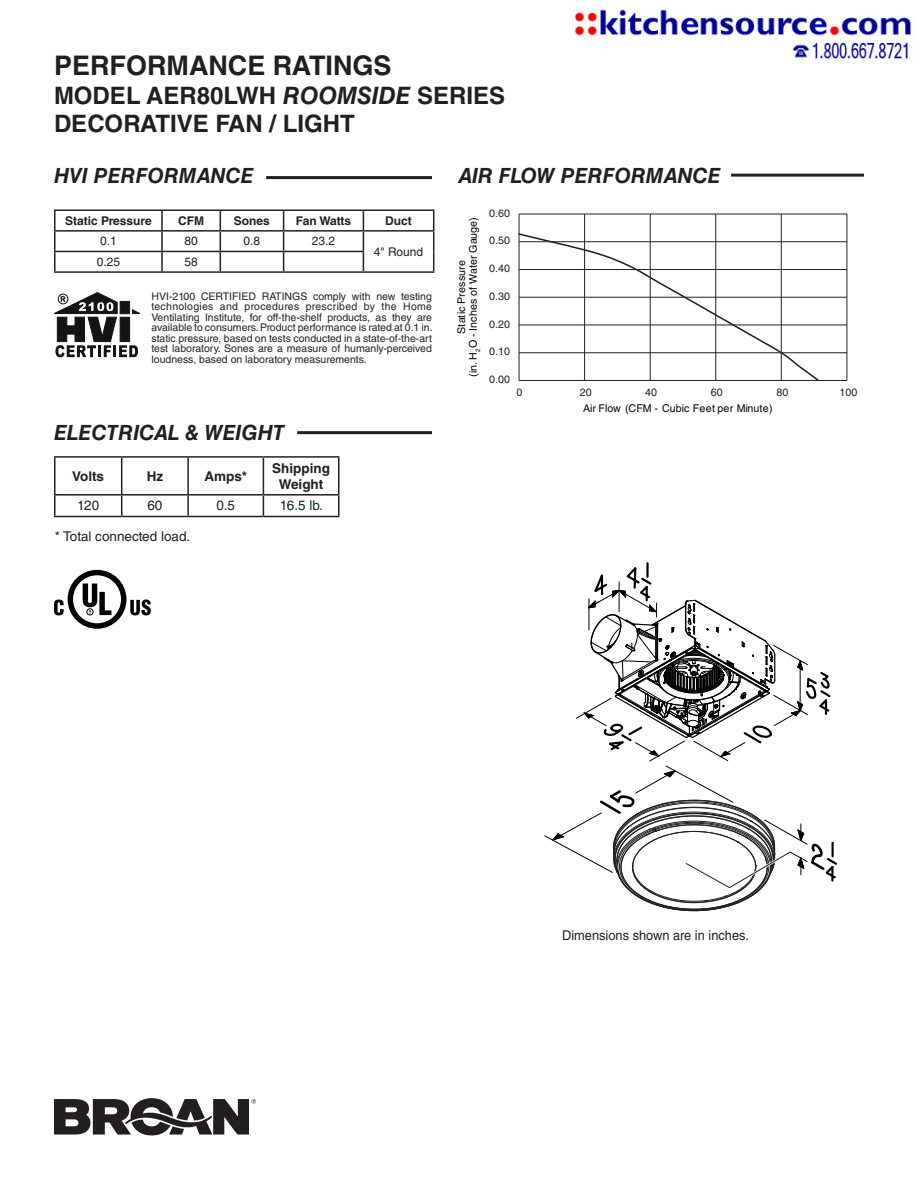
<style>
.page{position:relative;width:918px;height:1188px;background:#fff}
.page>*{position:absolute;margin:0;border:0;box-sizing:border-box;transform-origin:0 0}
.t1{font:700 27px "Helvetica LT Std";color:#231f20}
.t2{font:700 24px "Helvetica LT Std";color:#231f20}
.t3{font:italic 700 21px "Helvetica LT Std";color:#231f20}
.t4{font:13.5px "Helvetica LT Std";color:#231f20}
.t5{font:13.5px "Helvetica LT Std";color:#231f20;scale:.95 1}
.t6{font:700 13.5px "Helvetica LT Std";color:#231f20}
.t7{font:13.5px "Helvetica LT Std";color:#032c2b}
.t8{font:700 12px "Helvetica LT Std";color:#231f20}
.t9{font:12px "Helvetica LT Std";color:#231f20}
.t10{font:10.65px/11.7px "Helvetica LT Std";color:#050504;text-align:center}
.t11{font:10.65px "Helvetica LT Std";color:#231f20}
.Body_Text{font:10.5px/10.5px "Helvetica LT Std";color:#231f20;text-align:justify}
.t12{font:6.3px "Helvetica LT Std";color:#050504}
.s1{font-style:italic}
</style>
<div class="page">
<svg style="left:54px;top:1098px;width:202px;height:37px"></svg>
<hr style="left:731px;top:174px;width:133px;height:3px;background:#231f20">
<hr style="left:266px;top:176px;width:166px;height:3px;background:#231f20">
<svg style="left:54px;top:292px;width:86px;height:65px"></svg>
<hr style="left:297px;top:431px;width:135px;height:3px;background:#231f20">
<svg style="left:54px;top:570px;width:97px;height:59px"></svg>
<hr style="left:54px;top:456px;width:68px;height:2px;background:#231f20">
<hr style="left:54px;top:458px;width:2px;height:36px;background:#231f20">
<hr style="left:122px;top:456px;width:66px;height:2px;background:#231f20">
<hr style="left:121px;top:458px;width:1px;height:36px;background:#231f20">
<hr style="left:188px;top:456px;width:75px;height:2px;background:#231f20">
<hr style="left:187px;top:458px;width:2px;height:36px;background:#231f20">
<hr style="left:263px;top:456px;width:76px;height:2px;background:#231f20">
<hr style="left:263px;top:458px;width:1px;height:36px;background:#231f20">
<hr style="left:338px;top:458px;width:1px;height:36px;background:#231f20">
<hr style="left:54px;top:494px;width:68px;height:2px;background:#231f20">
<hr style="left:54px;top:496px;width:2px;height:20px;background:#231f20">
<hr style="left:122px;top:494px;width:66px;height:2px;background:#231f20">
<svg style="left:121px;top:496px;width:1px;height:20px"></svg>
<hr style="left:188px;top:494px;width:75px;height:2px;background:#231f20">
<hr style="left:187px;top:496px;width:2px;height:20px;background:#231f20">
<hr style="left:263px;top:494px;width:76px;height:2px;background:#231f20">
<svg style="left:263px;top:496px;width:1px;height:20px"></svg>
<svg style="left:338px;top:496px;width:1px;height:20px"></svg>
<hr style="left:54px;top:516px;width:68px;height:1px;background:#231f20">
<hr style="left:122px;top:516px;width:66px;height:1px;background:#231f20">
<hr style="left:188px;top:516px;width:75px;height:1px;background:#231f20">
<hr style="left:263px;top:516px;width:76px;height:1px;background:#231f20">
<hr style="left:54px;top:209px;width:108px;height:2px;background:#231f20">
<hr style="left:162px;top:209px;width:58px;height:2px;background:#231f20">
<hr style="left:220px;top:209px;width:64px;height:2px;background:#231f20">
<hr style="left:284px;top:209px;width:79px;height:2px;background:#231f20">
<hr style="left:363px;top:209px;width:71px;height:2px;background:#231f20">
<hr style="left:54px;top:230px;width:108px;height:2px;background:#231f20">
<hr style="left:162px;top:230px;width:58px;height:2px;background:#231f20">
<hr style="left:220px;top:230px;width:64px;height:2px;background:#231f20">
<hr style="left:284px;top:230px;width:79px;height:2px;background:#231f20">
<hr style="left:363px;top:230px;width:71px;height:2px;background:#231f20">
<hr style="left:54px;top:251px;width:108px;height:1px;background:#231f20">
<svg style="left:54px;top:211px;width:2px;height:60px"></svg>
<hr style="left:162px;top:251px;width:58px;height:1px;background:#231f20">
<svg style="left:161px;top:211px;width:2px;height:60px"></svg>
<hr style="left:220px;top:251px;width:64px;height:1px;background:#231f20">
<svg style="left:220px;top:211px;width:1px;height:60px"></svg>
<hr style="left:284px;top:251px;width:80px;height:1px;background:#231f20">
<svg style="left:283px;top:211px;width:1px;height:60px"></svg>
<svg style="left:363px;top:211px;width:1px;height:60px"></svg>
<svg style="left:433px;top:211px;width:1px;height:60px"></svg>
<hr style="left:54px;top:271px;width:108px;height:2px;background:#231f20">
<hr style="left:162px;top:271px;width:58px;height:2px;background:#231f20">
<hr style="left:220px;top:271px;width:64px;height:2px;background:#231f20">
<hr style="left:284px;top:271px;width:79px;height:2px;background:#231f20">
<hr style="left:363px;top:271px;width:71px;height:2px;background:#231f20">
<hr style="left:646px;top:563px;width:3px;height:14px;background:#000">
<svg style="left:544px;top:565px;width:293px;height:347px"></svg>
<hr style="left:519px;top:214px;width:328px;height:1px;background:#231f20">
<hr style="left:519px;top:241px;width:328px;height:1px;background:#231f20">
<hr style="left:519px;top:269px;width:328px;height:1px;background:#231f20">
<hr style="left:519px;top:297px;width:328px;height:1px;background:#231f20">
<hr style="left:519px;top:325px;width:328px;height:1px;background:#231f20">
<hr style="left:519px;top:352px;width:328px;height:1px;background:#231f20">
<hr style="left:847px;top:214px;width:1px;height:166px;background:#231f20">
<hr style="left:781px;top:214px;width:1px;height:166px;background:#231f20">
<hr style="left:715px;top:214px;width:1px;height:166px;background:#231f20">
<hr style="left:650px;top:214px;width:1px;height:166px;background:#231f20">
<hr style="left:584px;top:214px;width:1px;height:166px;background:#231f20">
<hr style="left:519px;top:214px;width:1px;height:166px;background:#231f20">
<hr style="left:519px;top:380px;width:328px;height:1px;background:#231f20">
<svg style="left:518px;top:232px;width:303px;height:150px"></svg>
<img style="left:574px;top:9px;width:338px;height:53px">
<p class="t1" style="left:54px;top:49px;width:339px">PERFORMANCE RATINGS</p>
<p class="t2" style="left:54px;top:81px;width:453px">MODEL AER80LWH <span class="s1">ROOMSIDE</span> SERIES</p>
<p class="t2" style="left:54px;top:109px;width:302px">DECORATIVE FAN / LIGHT</p>
<p class="t3" style="left:458px;top:163px;width:264px">AIR FLOW PERFORMANCE</p>
<p class="t3" style="left:54px;top:163px;width:201px">HVI PERFORMANCE</p>
<p class="t8" style="left:65px;top:213px;width:88px">Static Pressure</p>
<p class="t8" style="left:178px;top:213px;width:27px">CFM</p>
<p class="t8" style="left:234px;top:213px;width:38px">Sones</p>
<p class="t8" style="left:296px;top:213px;width:57px">Fan Watts</p>
<p class="t8" style="left:385px;top:213px;width:28px">Duct</p>
<p class="t9" style="left:100px;top:234px;width:18px">0.1</p>
<p class="t9" style="left:184px;top:234px;width:15px">80</p>
<p class="t9" style="left:244px;top:234px;width:18px">0.8</p>
<p class="t9" style="left:312px;top:234px;width:25px">23.2</p>
<p class="t9" style="left:374px;top:245px;width:51px">4" Round</p>
<p class="t9" style="left:97px;top:255px;width:25px">0.25</p>
<p class="t9" style="left:184px;top:255px;width:15px">58</p>
<p class="Body_Text" style="left:152px;top:291px;width:283px">HVI-2100 CERTIFIED RATINGS comply with new testing technologies and procedures prescribed by the Home Ventilating Institute, for off-the-shelf products, as they are available to consumers. Product performance is rated at 0.1 in. static pressure, based on tests conducted in a state-of-the-art test laboratory. Sones are a measure of humanly-perceived loudness, based on laboratory measurements.</p>
<p class="t3" style="left:54px;top:419px;width:232px">ELECTRICAL &amp; WEIGHT</p>
<p class="t6" style="left:72px;top:468px;width:33px">Volts</p>
<p class="t6" style="left:147px;top:468px;width:18px">Hz</p>
<p class="t6" style="left:204px;top:468px;width:44px">Amps*</p>
<p class="t6" style="left:272px;top:460px;width:59px">Shipping</p>
<p class="t6" style="left:279px;top:476px;width:46px">Weight</p>
<p class="t4" style="left:77px;top:498px;width:23px">120</p>
<p class="t4" style="left:147px;top:498px;width:17px">60</p>
<p class="t4" style="left:216px;top:498px;width:20px">0.5</p>
<p class="t7" style="left:280px;top:498px;width:45px">16.5 lb.</p>
<p class="t4" style="left:55px;top:528px;width:137px">* Total connected load.</p>
<p class="t10" style="left:455px;top:377px;width:161px;rotate:-90deg">Static Pressure<br>(in. H O - Inches of Water Gauge)</p>
<p class="t12" style="left:474px;top:352px;width:5px;rotate:-90deg">2</p>
<p class="t11" style="left:489px;top:207px;width:22px">0.60</p>
<p class="t11" style="left:489px;top:235px;width:22px">0.50</p>
<p class="t11" style="left:489px;top:262px;width:22px">0.40</p>
<p class="t11" style="left:489px;top:290px;width:22px">0.30</p>
<p class="t11" style="left:489px;top:318px;width:22px">0.20</p>
<p class="t11" style="left:489px;top:345px;width:22px">0.10</p>
<p class="t11" style="left:489px;top:373px;width:22px">0.00</p>
<p class="t11" style="left:517px;top:386px;width:7px">0</p>
<p class="t11" style="left:580px;top:386px;width:13px">20</p>
<p class="t11" style="left:645px;top:386px;width:13px">40</p>
<p class="t11" style="left:711px;top:386px;width:13px">60</p>
<p class="t11" style="left:776px;top:386px;width:13px">80</p>
<p class="t11" style="left:840px;top:386px;width:19px">100</p>
<p class="t10" style="left:583px;top:403px;width:191px">Air Flow (CFM - Cubic Feet per Minute)</p>
<p class="t5" style="left:562px;top:927px;width:198px">Dimensions shown are in inches.</p>
</div>
